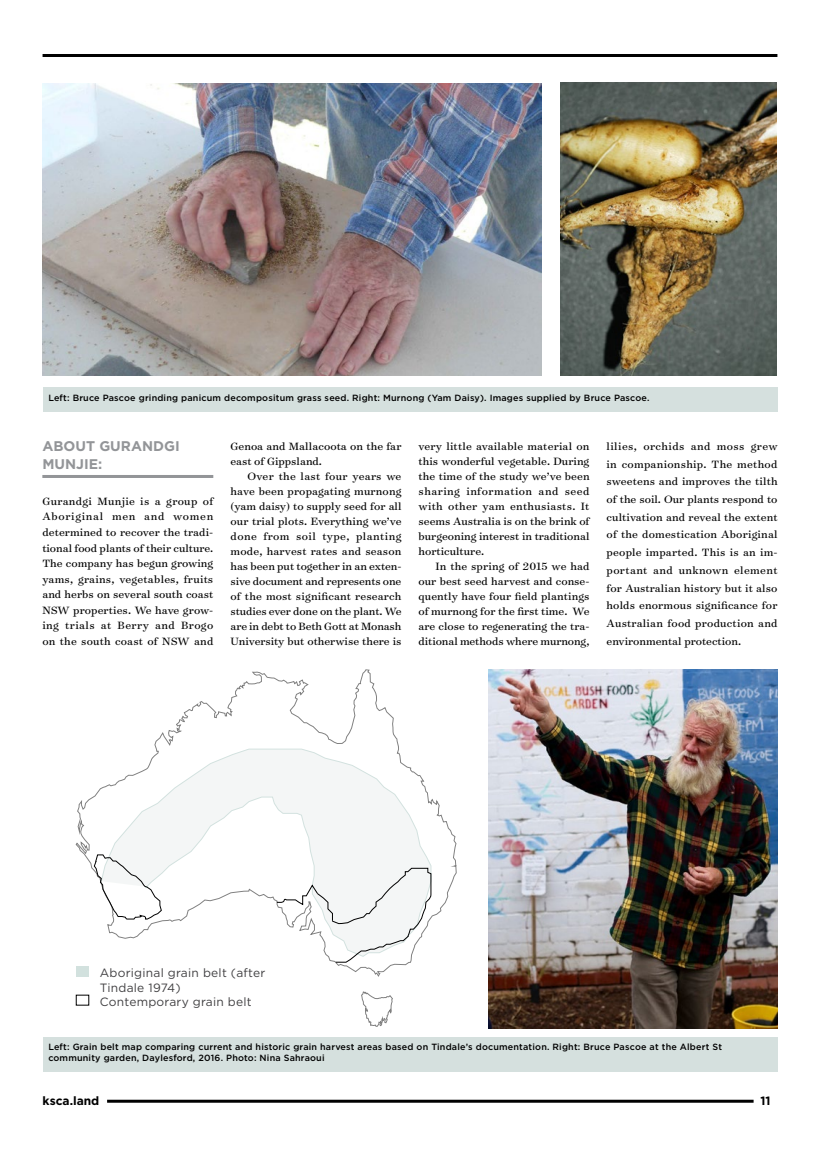
<style>
.page{position:relative;width:820px;height:1149px;background:#fff}
.page>*{position:absolute;margin:0;border:0;box-sizing:border-box;transform-origin:0 0}
.t1{font:700 14px/17.9px "Gotham";color:#939598}
.t2{font:12px/15px "Surveyor Text";color:#000;text-align:justify}
.t3{font:12px/14.3px "Gotham";letter-spacing:.02em;color:#414042}
.t4{font:700 12px "Gotham";color:#000}
.t5{font:500 9px/10.8px "Gotham";letter-spacing:.02em;color:#000}
</style>
<div class="page">
<hr style="left:43px;top:54px;width:734px;height:3px;background:#000">
<hr style="left:107px;top:1099px;width:646px;height:3px;background:#000">
<hr style="left:42px;top:475px;width:171px;height:3px;background:#939598">
<img style="left:43px;top:84px;width:498px;height:292px">
<img style="left:560px;top:82px;width:216px;height:294px">
<div style="left:43px;top:388px;width:734px;height:24px;background:#d5e0de"></div>
<img style="left:488px;top:669px;width:289px;height:358px">
<svg style="left:75px;top:669px;width:382px;height:357px"></svg>
<svg style="left:101px;top:748px;width:330px;height:208px"></svg>
<svg style="left:93px;top:853px;width:69px;height:66px"></svg>
<div style="left:76px;top:966px;width:13px;height:10px;background:#d2e1de"></div>
<svg style="left:276px;top:867px;width:155px;height:95px"></svg>
<div style="left:43px;top:1037px;width:734px;height:34px;background:#d5e0de"></div>
<p class="t5" style="left:48px;top:392px;width:602px">Left: Bruce Pascoe grinding panicum decompositum grass seed. Right: Murnong (Yam Daisy). Images supplied by Bruce Pascoe.</p>
<p class="t1" style="left:42px;top:437px;width:139px">ABOUT GURANDGI<br>MUNJIE:</p>
<p class="t2" style="left:42px;top:492px;width:172px;line-height:15.6px">Gurandgi Munjie is a group of Aboriginal men and women determined to recover the tradi&shy;tional food plants of their culture.<br>The company has begun growing yams, grains, vegetables, fruits and herbs on several south coast NSW properties. We have grow&shy;ing trials at Berry and Brogo on the south coast of NSW and</p>
<p class="t2" style="left:230px;top:438px;width:172px">Genoa and Mallacoota on the far east of Gippsland.</p>
<p class="t2" style="left:230px;top:468px;width:172px;text-indent:17px">Over the last four years we have been propagating murnong (yam daisy) to supply seed for all our trial plots. Everything we’ve done from soil type, planting mode, harvest rates and season has been put together in an exten&shy;sive document and represents one of the most significant research studies ever done on the plant. We are in debt to Beth Gott at Monash University but otherwise there is</p>
<p class="t2" style="left:418px;top:438px;width:172px">very little available material on this wonderful vegetable. During the time of the study we’ve been sharing information and seed with other yam enthusiasts. It seems Australia is on the brink of burgeoning interest in traditional horticulture.</p>
<p class="t2" style="left:418px;top:558px;width:172px;text-indent:17px">In the spring of 2015 we had our best seed harvest and conse&shy;quently have four field plantings of murnong for the first time. We are close to regenerating the tra&shy;ditional methods where murnong,</p>
<p class="t2" style="left:606px;top:437px;width:172px;line-height:17.7px">lilies, orchids and moss grew in companionship. The method sweetens and improves the tilth of the soil. Our plants respond to cultivation and reveal the extent of the domestication Aboriginal people imparted. This is an im&shy;portant and unknown element for Australian history but it also holds enormous significance for Australian food production and environmental protection.</p>
<p class="t3" style="left:100px;top:965px;width:167px">Aboriginal grain belt (after<br>Tindale 1974)<br>Contemporary grain belt</p>
<p class="t5" style="left:48px;top:1041px;width:675px">Left: Grain belt map comparing current and historic grain harvest areas based on Tindale’s documentation. Right: Bruce Pascoe at the Albert St community garden, Daylesford, 2016. Photo: Nina Sahraoui</p>
<p class="t4" style="left:43px;top:1091px;width:58px">ksca.land</p>
<p class="t4" style="left:760px;top:1092px;width:12px">11</p>
</div>
